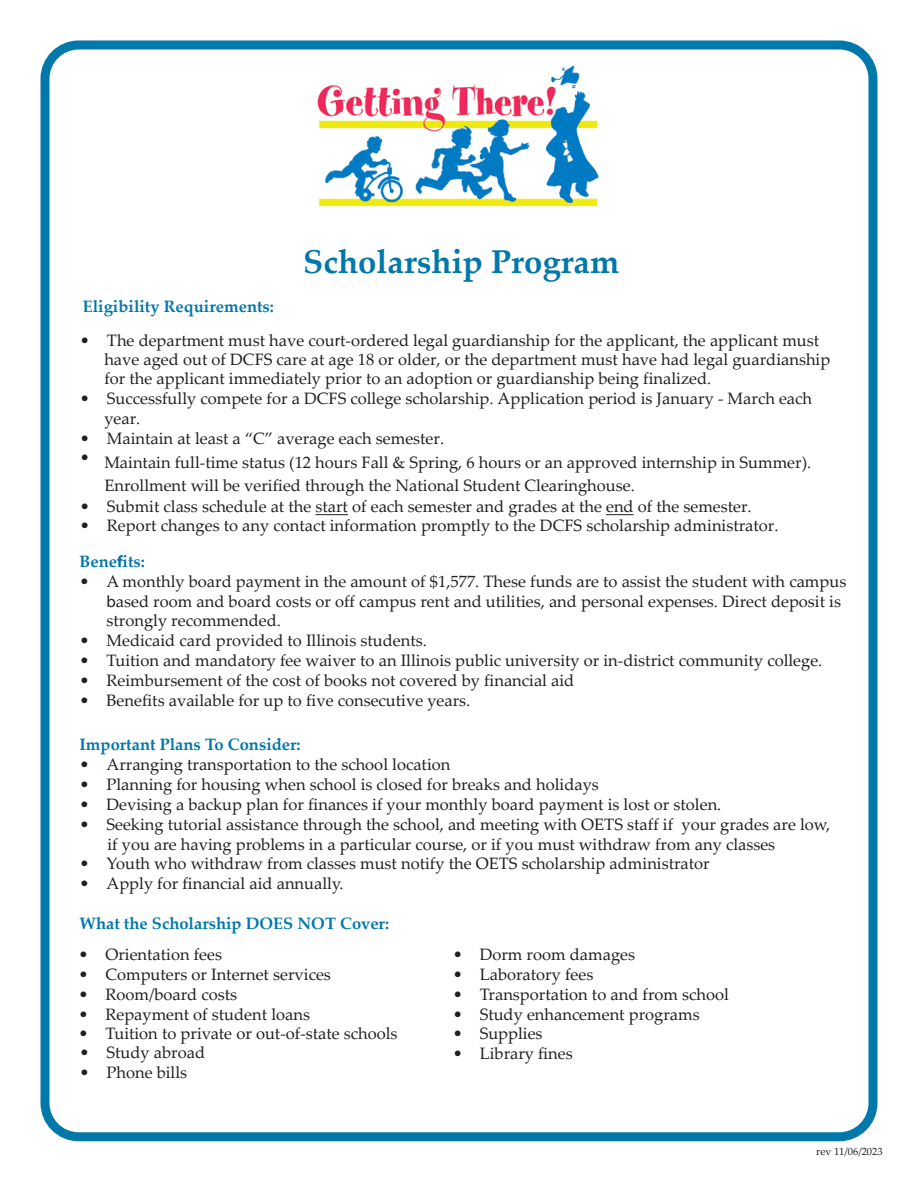
<style>
.page{position:relative;width:918px;height:1188px;background:#fff}
.page>*{position:absolute;margin:0;border:0;box-sizing:border-box;transform-origin:0 0}
.t1{font:700 33px "Palatino Linotype";color:#0078aa}
.Body_Text{font:16.5px/19.2px "Palatino Linotype";color:#231f20}
.Body_Text-2{font:700 16.5px "Palatino Linotype";color:#0078aa}
.t2{font:10.5px "Palatino Linotype";color:#231f20}
.s1{font-family:"Myriad Pro"}
.s2{font-weight:700;color:#0078aa}
.s3{font-family:"Myriad Pro";font-weight:700;color:#0078aa}
</style>
<div class="page">
<div style="left:40px;top:40px;width:838px;height:1101px;border:9px solid #0078aa;border-radius:34px"></div>
<img style="left:317px;top:65px;width:282px;height:142px">
<hr style="left:315px;top:514px;width:33px;height:1px;background:#231f20">
<svg style="left:606px;top:514px;width:28px;height:1px"></svg>
<p class="t1" style="left:303px;top:238px;width:318px">Scholarship Program</p>
<p class="Body_Text-2" style="left:83px;top:295px;width:193px">Eligibility Requirements:</p>
<p class="Body_Text" style="left:104px;top:330px;width:727px;text-indent:-24px">• The department must have cou<span class="s1">r</span>t-ordered legal guardianship for the applicant, the applicant must have aged out of DCFS care at age 18 or older, or the department must have had legal guardianship for the applicant immediately prior to an adoption or guardianship being finalized.</p>
<p class="Body_Text" style="left:104px;top:388px;width:709px;text-indent:-24px">• Successfully compete for a DCFS college scholarship. Application period is January - March each year.</p>
<p class="Body_Text" style="left:80px;top:428px;width:366px">• Maintain at least a “C” average each semester.</p>
<p class="Body_Text" style="left:104px;top:449px;width:708px;line-height:23.7px;text-indent:-24px">• Maintain full-time status (12 hours Fall &amp; Spring, 6 hours or an approved internship in Summer).<br>Enrollment will be verified through the National Student Clearinghouse.</p>
<p class="Body_Text" style="left:80px;top:496px;width:673px">• Submit class schedule at the start of each semester and grades at the end of the semester.</p>
<p class="Body_Text" style="left:80px;top:507px;width:701px;line-height:35.4px">• Report changes to any contact information promptly to the DCFS scholarship administrator.<br><span class="s2">Bene</span><span class="s3">f</span><span class="s2">its:</span></p>
<p class="Body_Text" style="left:107px;top:570px;width:741px;line-height:20.9px;text-indent:-27px">• A monthly board payment in the amount of $1,577. These funds are to assist the student with campus <span class="s1">b</span>ased room and board costs or off campus rent and utilities, and personal expenses. Direct deposit is</p>
<p class="Body_Text" style="left:107px;top:610px;width:176px">strongly recommended.</p>
<p class="Body_Text" style="left:80px;top:630px;width:349px">• Medicaid card provided to Illinois students.</p>
<p class="Body_Text" style="left:80px;top:650px;width:744px">• Tuition and mandatory fee waiver to an Illinois public university or in-district community college.</p>
<p class="Body_Text" style="left:80px;top:670px;width:496px">• Reimbursement of the cost of books not covered by financial aid</p>
<p class="Body_Text" style="left:80px;top:690px;width:392px">• Benefits available for up to five consecutive years.</p>
<p class="Body_Text-2" style="left:80px;top:733px;width:223px">Important Plans To Consider:</p>
<p class="Body_Text" style="left:80px;top:754px;width:372px">• Arranging transportation to the school location</p>
<p class="Body_Text" style="left:80px;top:774px;width:521px">• Planning for housing when school is closed for breaks and holidays</p>
<p class="Body_Text" style="left:80px;top:794px;width:643px">• Devising a backup plan for finances if your monthly board payment is lost or stolen.</p>
<p class="Body_Text" style="left:108px;top:814px;width:724px;line-height:19.8px;text-indent:-28px">• Seeking tutorial assistance through the school, and meeting with OETS staff if your grades are low, if you are having problems in a particular course, or if you must withdraw from any classes</p>
<p class="Body_Text" style="left:80px;top:853px;width:632px">• Youth who withdraw from classes must notify the OETS scholarship administrator</p>
<p class="Body_Text" style="left:80px;top:873px;width:265px">• Apply for financial aid annually.</p>
<p class="Body_Text-2" style="left:80px;top:911px;width:311px">What the Scholarship DOES NOT Cover:</p>
<p class="Body_Text" style="left:78px;top:944px;width:145px">• Orientation fees</p>
<p class="Body_Text" style="left:453px;top:944px;width:184px">• Dorm room damages</p>
<p class="Body_Text" style="left:78px;top:964px;width:254px">• Computers or Internet services</p>
<p class="Body_Text" style="left:453px;top:964px;width:142px">• Laboratory fees</p>
<p class="Body_Text" style="left:78px;top:984px;width:160px">• Room/board costs</p>
<p class="Body_Text" style="left:453px;top:984px;width:278px">• Transportation to and from school</p>
<p class="Body_Text" style="left:78px;top:1004px;width:233px">• Repayment of student loans</p>
<p class="Body_Text" style="left:453px;top:1004px;width:249px">• Study enhancement programs</p>
<p class="Body_Text" style="left:78px;top:1024px;width:321px">• Tuition to private or out-of-state schools</p>
<p class="Body_Text" style="left:453px;top:1024px;width:91px">• Supplies</p>
<p class="Body_Text" style="left:80px;top:1042px;width:127px">• Study abroad</p>
<p class="Body_Text" style="left:453px;top:1043px;width:122px">• Library fines</p>
<p class="Body_Text" style="left:80px;top:1062px;width:109px">• Phone bills</p>
<p class="t2" style="left:816px;top:1144px;width:68px">rev 11/06/2023</p>
</div>
